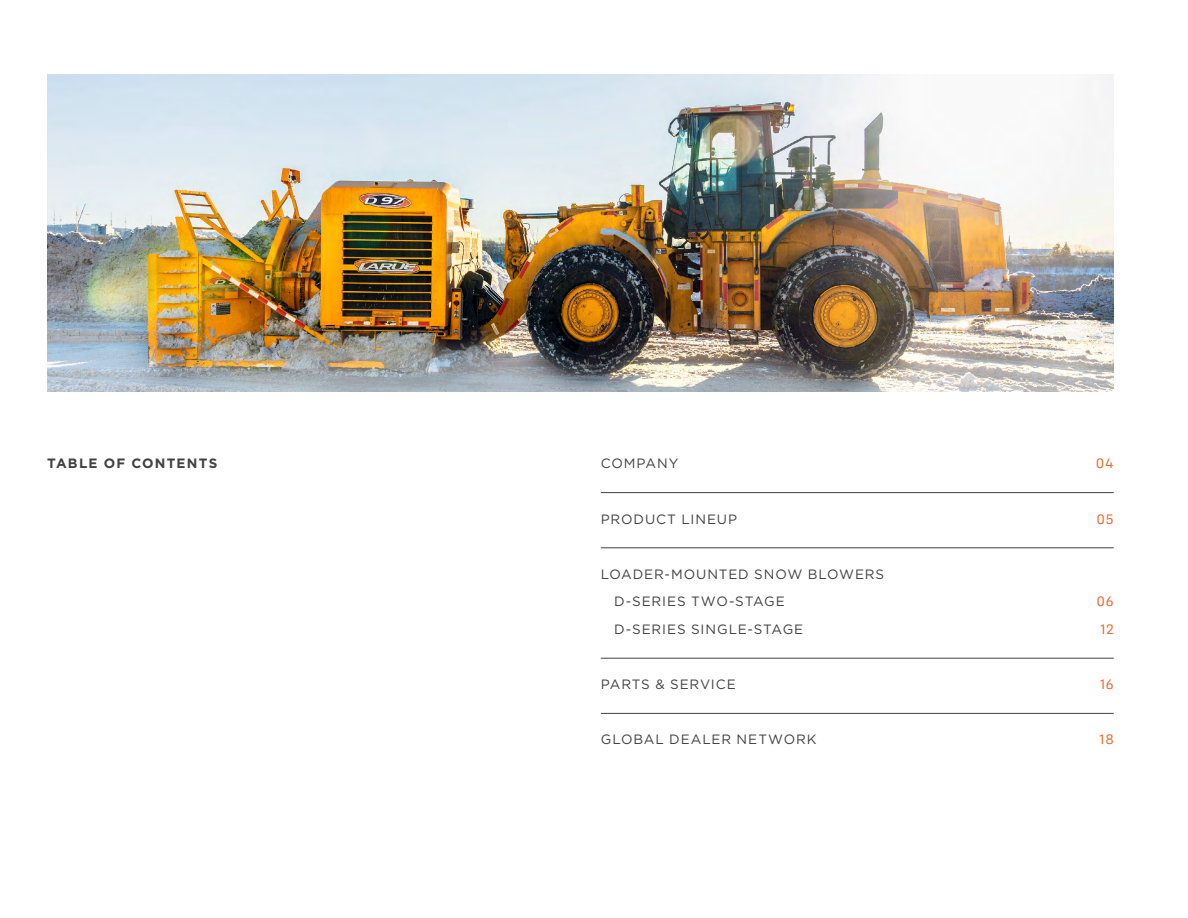
<style>
.page{position:relative;width:1188px;height:918px;background:#fff}
.page>*{position:absolute;margin:0;border:0;box-sizing:border-box;transform-origin:0 0}
.t1{font:13.5px/27.6px "Gotham";letter-spacing:.065em;color:#414042}
.t2{font:700 13.5px "Gotham";letter-spacing:.085em;color:#414042}
.t3{font:13.5px "Protipo";letter-spacing:.06em;color:#f26522}
</style>
<div class="page">
<hr style="left:601px;top:492px;width:513px;height:1px;background:#414042">
<hr style="left:601px;top:548px;width:513px;height:1px;background:#414042">
<hr style="left:601px;top:658px;width:513px;height:1px;background:#414042">
<hr style="left:601px;top:713px;width:513px;height:1px;background:#414042">
<img style="left:47px;top:74px;width:1067px;height:318px">
<p class="t2" style="left:47px;top:455px;width:172px">TABLE OF CONTENTS</p>
<p class="t1" style="left:601px;top:450px;width:79px">COMPANY</p>
<p class="t3" style="left:1096px;top:456px;width:20px">04</p>
<p class="t1" style="left:601px;top:505px;width:138px">PRODUCT LINEUP</p>
<p class="t3" style="left:1096px;top:511px;width:19px">05</p>
<p class="t1" style="left:614px;top:560px;width:271px;text-indent:-14px">LOADER-MOUNTED SNOW BLOWERS<br>D-SERIES TWO-STAGE</p>
<p class="t3" style="left:1096px;top:594px;width:19px">06</p>
<p class="t1" style="left:614px;top:615px;width:191px">D-SERIES SINGLE-STAGE</p>
<p class="t3" style="left:1100px;top:622px;width:15px">12</p>
<p class="t1" style="left:601px;top:670px;width:137px">PARTS &amp; SERVICE</p>
<p class="t3" style="left:1100px;top:677px;width:15px">16</p>
<p class="t1" style="left:601px;top:726px;width:217px">GLOBAL DEALER NETWORK</p>
<p class="t3" style="left:1100px;top:732px;width:16px">18</p>
</div>
